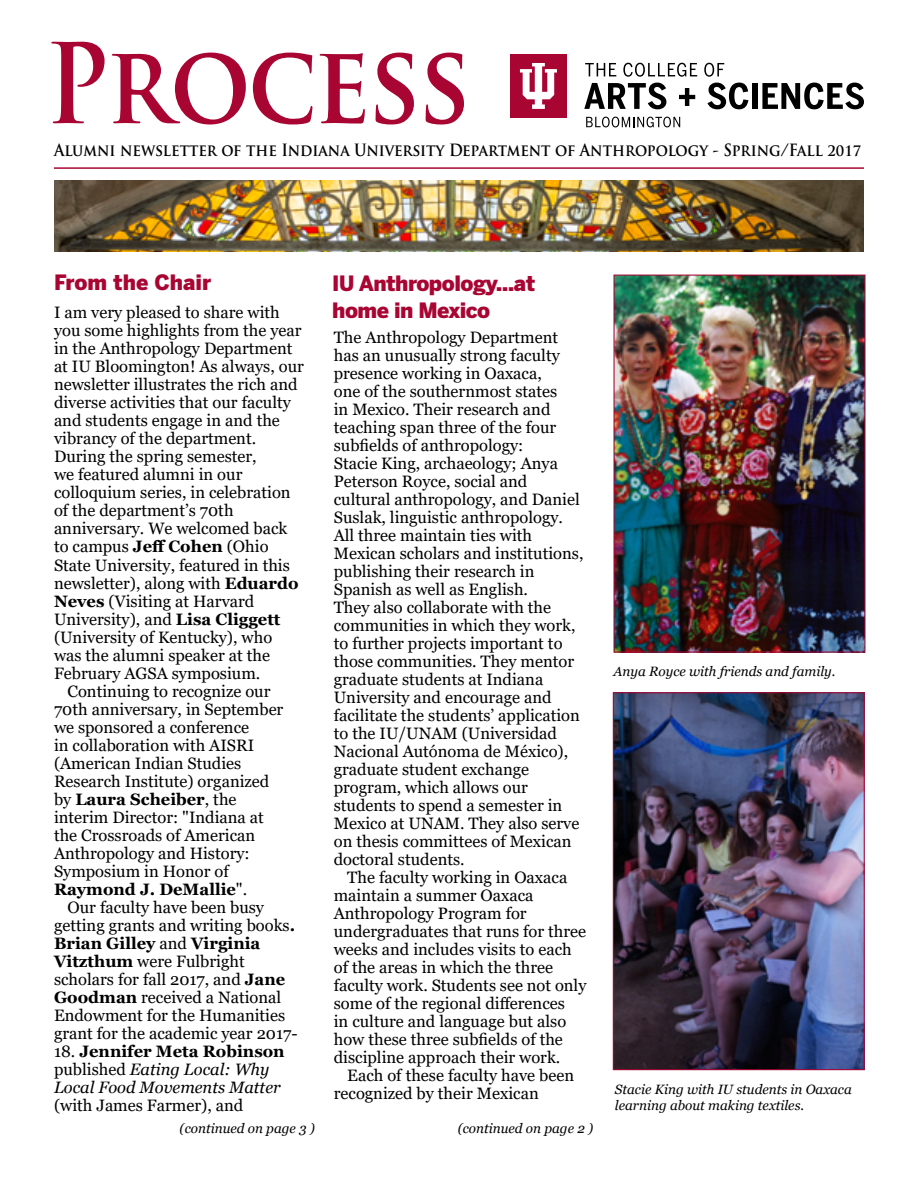
<style>
.page{position:relative;width:918px;height:1188px;background:#fff}
.page>*{position:absolute;margin:0;border:0;box-sizing:border-box;transform-origin:0 0}
.t1{font:700 108px "Trajan Pro";letter-spacing:-.025em;color:#a90533;scale:.9 1}
.t2{font:900 21px/27px "Benton Sans";letter-spacing:-.025em;color:#a90533}
.t3{font:900 21px "Benton Sans";color:#a90533}
.t4{font:16.5px/18px "Georgia";color:#000}
.t5{font:700 16.5px "Trajan Pro";color:#000;scale:.9 1}
.t6{font:italic 16.5px/18px "Georgia";color:#000}
.t7{font:700 16.5px "Georgia";color:#000}
.t8{font:italic 13.5px/16.5px "Georgia";color:#000}
.s1{font-weight:700}
.s2{font-weight:400}
.s3{font-style:normal}
.s4{font-weight:700;font-style:normal}
</style>
<div class="page">
<svg style="left:586px;top:117px;width:94px;height:10px"></svg>
<div style="left:510px;top:54px;width:57px;height:64px;background:#a90533"></div>
<svg style="left:520px;top:63px;width:37px;height:46px"></svg>
<svg style="left:584px;top:83px;width:82px;height:26px"></svg>
<svg style="left:679px;top:88px;width:16px;height:18px"></svg>
<svg style="left:707px;top:83px;width:41px;height:26px"></svg>
<div style="left:752px;top:83px;width:5px;height:26px;background:#000"></div>
<svg style="left:762px;top:83px;width:102px;height:26px"></svg>
<svg style="left:585px;top:63px;width:31px;height:13px"></svg>
<svg style="left:623px;top:63px;width:74px;height:14px"></svg>
<svg style="left:704px;top:63px;width:20px;height:14px"></svg>
<hr style="left:54px;top:167px;width:810px;height:2px;background:#a90533">
<img style="left:615px;top:694px;width:248px;height:374px">
<div style="left:613px;top:692px;width:252px;height:378px;border:1px solid #a90533"></div>
<img style="left:616px;top:277px;width:248px;height:374px">
<div style="left:614px;top:275px;width:252px;height:378px;border:1px solid #a90533"></div>
<img style="left:55px;top:180px;width:808px;height:72px">
<h1 class="t1" style="left:45px;top:17px;width:474px">Process</h1>
<p class="t5" style="left:54px;top:140px;width:899px">Alumni newsletter of the Indiana University Department of Anthropology - Spring/Fall 2017</p>
<p class="t3" style="left:54px;top:269px;width:159px">From the Chair</p>
<p class="t4" style="left:54px;top:304px;width:227px">I am very pleased to share with</p>
<p class="t4" style="left:54px;top:322px;width:249px">you some highlights from the year</p>
<p class="t4" style="left:54px;top:340px;width:240px">in the Anthropology Department</p>
<p class="t4" style="left:54px;top:358px;width:251px">at IU Bloomington! As always, our</p>
<p class="t4" style="left:54px;top:376px;width:245px">newsletter illustrates the rich and</p>
<p class="t4" style="left:54px;top:394px;width:238px">diverse activities that our faculty</p>
<p class="t4" style="left:54px;top:412px;width:227px">and students engage in and the</p>
<p class="t4" style="left:54px;top:430px;width:204px">vibrancy of the department.</p>
<p class="t4" style="left:54px;top:448px;width:204px">During the spring semester,</p>
<p class="t4" style="left:54px;top:466px;width:190px">we featured alumni in our</p>
<p class="t4" style="left:54px;top:484px;width:238px">colloquium series, in celebration</p>
<p class="t4" style="left:54px;top:502px;width:181px">of the department’s 70th</p>
<p class="t4" style="left:54px;top:520px;width:235px">anniversary. We welcomed back</p>
<p class="t4" style="left:54px;top:538px;width:216px">to campus <span class="s1">Jeff Cohen</span> (Ohio</p>
<p class="t4" style="left:54px;top:556px;width:237px">State University, featured in this</p>
<p class="t4" style="left:54px;top:574px;width:246px">newsletter), along with <span class="s1">Eduardo</span></p>
<p class="t4" style="left:54px;top:592px;width:202px"><span class="s1">Neves</span> (Visiting at Harvard</p>
<p class="t4" style="left:54px;top:610px;width:228px">University), and <span class="s1">Lisa Cliggett</span></p>
<p class="t4" style="left:54px;top:628px;width:220px">(University of Kentucky), who</p>
<p class="t4" style="left:54px;top:646px;width:218px">was the alumni speaker at the</p>
<p class="t4" style="left:54px;top:664px;width:208px">February AGSA symposium.</p>
<p class="t4" style="left:67px;top:682px;width:205px">Continuing to recognize our</p>
<p class="t4" style="left:54px;top:700px;width:231px">70th anniversary, in September</p>
<p class="t4" style="left:54px;top:718px;width:197px">we sponsored a conference</p>
<p class="t4" style="left:54px;top:736px;width:202px">in collaboration with AISRI</p>
<p class="t4" style="left:54px;top:754px;width:189px">(American Indian Studies</p>
<p class="t4" style="left:54px;top:772px;width:217px">Research Institute) organized</p>
<p class="t7" style="left:54px;top:788px;width:184px"><span class="s2">by</span> Laura Scheiber<span class="s2">, the</span></p>
<p class="t4" style="left:54px;top:808px;width:211px">interim Director: "Indiana at</p>
<p class="t4" style="left:54px;top:826px;width:203px">the Crossroads of American</p>
<p class="t4" style="left:54px;top:844px;width:197px">Anthropology and History:</p>
<p class="t4" style="left:54px;top:862px;width:176px">Symposium in Honor of</p>
<p class="t7" style="left:54px;top:878px;width:195px">Raymond J. DeMallie<span class="s2">".</span></p>
<p class="t4" style="left:67px;top:898px;width:198px">Our faculty have been busy</p>
<p class="t4" style="left:54px;top:916px;width:243px">getting grants and writing books<span class="s1">.</span></p>
<p class="t7" style="left:54px;top:932px;width:208px">Brian Gilley <span class="s2">and</span> Virginia</p>
<p class="t4" style="left:54px;top:952px;width:192px"><span class="s1">Vitzthum</span> were Fulbright</p>
<p class="t4" style="left:54px;top:970px;width:233px">scholars for fall 2017, and <span class="s1">Jane</span></p>
<p class="t4" style="left:54px;top:988px;width:229px"><span class="s1">Goodman</span> received a National</p>
<p class="t4" style="left:54px;top:1006px;width:233px">Endowment for the Humanities</p>
<p class="t4" style="left:54px;top:1024px;width:245px">grant for the academic year 2017-</p>
<p class="t6" style="left:54px;top:1042px;width:232px"><span class="s3">18.</span> <span class="s4">Jennifer Meta Robinson </span><span class="s3">published</span> Eating Local: Why<br>Local Food Movements Matter</p>
<p class="t4" style="left:54px;top:1096px;width:191px">(with James Farmer), and</p>
<p class="t2" style="left:332px;top:270px;width:204px">IU Anthropology…at home in Mexico</p>
<p class="t4" style="left:334px;top:329px;width:251px">The Anthropology Department has an unusually strong faculty presence working in Oaxaca,<br>one of the southernmost states<br>in Mexico. Their research and teaching span three of the four subfields of anthropology:<br>Stacie King, archaeology; Anya<br>Peterson Royce, social and cultural anthropology, and Daniel<br>Suslak, linguistic anthropology.<br>All three maintain ties with<br>Mexican scholars and institutions, publishing their research in<br>Spanish as well as English.<br>They also collaborate with the communities in which they work, to further projects important to those communities. They mentor graduate students at Indiana<br>University and encourage and facilitate the students’ application to the IU/UNAM (Universidad<br>Nacional Autónoma de México), graduate student exchange program, which allows our students to spend a semester in<br>Mexico at UNAM. They also serve on thesis committees of Mexican doctoral students.</p>
<p class="t4" style="left:334px;top:869px;width:254px;text-indent:13px">The faculty working in Oaxaca maintain a summer Oaxaca<br>Anthropology Program for undergraduates that runs for three weeks and includes visits to each of the areas in which the three faculty work. Students see not only some of the regional differences<br>in culture and language but also how these three subfields of the discipline approach their work.</p>
<p class="t4" style="left:334px;top:1067px;width:242px;text-indent:13px">Each of these faculty have been recognized by their Mexican</p>
<p class="t8" style="left:180px;top:1121px;width:137px">(continued on page 3 )</p>
<p class="t8" style="left:458px;top:1121px;width:137px">(continued on page 2 )</p>
<p class="t8" style="left:614px;top:663px;width:223px">Anya Royce with friends and family.</p>
<p class="t8" style="left:615px;top:1081px;width:238px">Stacie King with IU students in Oaxaca learning about making textiles.</p>
</div>
